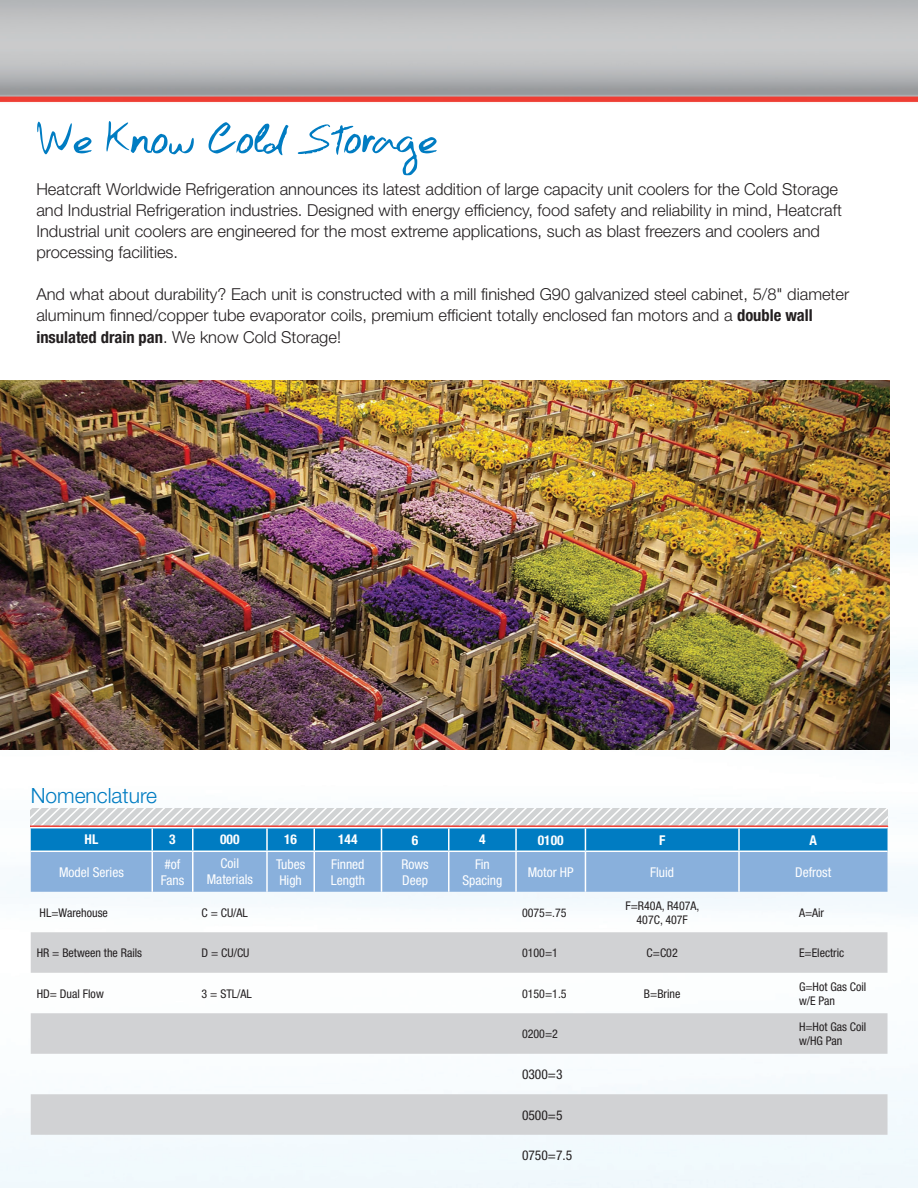
<style>
.page{position:relative;width:918px;height:1188px;background:#fff}
.page>*{position:absolute;margin:0;border:0;box-sizing:border-box;transform-origin:0 0}
.t1{font:54px "Hand Test";color:#007cc2}
.Grey_Bar_Text{font:300 21px "Helvetica Neue";color:#007cc2}
.t2{font:300 16.5px/21px "Helvetica Neue";color:#231f20}
.Text_Body{font:condensed 13.5px/16.2px "Helvetica Neue";color:#fff}
.Text_Body-2{font:condensed 13.5px "Helvetica Neue";color:#231f20}
.Text_Body-3{font:700 condensed 13.5px "Helvetica Neue";color:#fff}
.Text_Body-4{font:condensed 12px/14.4px "Helvetica Neue";color:#231f20}
.s1{font-weight:700;font-stretch:condensed}
</style>
<div class="page">
<img style="left:0;top:0;width:918px;height:1188px">
<svg style="left:31px;top:932px;width:857px;height:203px;fill:#d1d2d4"></svg>
<svg style="left:31px;top:808px;width:857px;height:84px;background:#7dadd4"></svg>
<hr style="left:738px;top:828px;width:2px;height:23px;background:#fff">
<hr style="left:152px;top:852px;width:1px;height:40px;background:#fff">
<hr style="left:192px;top:852px;width:2px;height:40px;background:#fff">
<hr style="left:266px;top:852px;width:2px;height:40px;background:#fff">
<hr style="left:314px;top:852px;width:1px;height:40px;background:#fff">
<hr style="left:381px;top:852px;width:1px;height:40px;background:#fff">
<hr style="left:448px;top:852px;width:2px;height:40px;background:#fff">
<hr style="left:515px;top:852px;width:2px;height:40px;background:#fff">
<hr style="left:585px;top:852px;width:1px;height:40px;background:#fff">
<hr style="left:738px;top:852px;width:2px;height:40px;background:#fff">
<img style="left:0;top:381px;width:890px;height:369px">
<p class="t1" style="left:36px;top:102px;width:403px">We Know Cold Storage</p>
<p class="t2" style="left:36px;top:178px;width:807px">Heatcraft Worldwide Refrigeration announces its latest addition of large capacity unit coolers for the Cold Storage and Industrial Refrigeration industries. Designed with energy efficiency, food safety and reliability in mind, Heatcraft Industrial unit coolers are engineered for the most extreme applications, such as blast freezers and coolers and processing facilities.</p>
<p class="t2" style="left:36px;top:283px;width:814px">And what about durability? Each unit is constructed with a mill finished G90 galvanized steel cabinet, 5/8" diameter aluminum finned/copper tube evaporator coils, premium efficient totally enclosed fan motors and a <span class="s1">double wall insulated drain pan</span>. We know Cold Storage!</p>
<p class="Grey_Bar_Text" style="left:31px;top:783px;width:128px">Nomenclature</p>
<p class="Text_Body-3" style="left:85px;top:831px;width:15px">HL</p>
<p class="Text_Body-3" style="left:169px;top:831px;width:8px">3</p>
<p class="Text_Body-3" style="left:220px;top:831px;width:21px">000</p>
<p class="Text_Body-3" style="left:284px;top:831px;width:14px">16</p>
<p class="Text_Body-3" style="left:338px;top:831px;width:21px">144</p>
<p class="Text_Body-3" style="left:412px;top:832px;width:8px">6</p>
<p class="Text_Body-3" style="left:479px;top:831px;width:8px">4</p>
<p class="Text_Body-3" style="left:538px;top:832px;width:27px">0100</p>
<p class="Text_Body-3" style="left:659px;top:832px;width:8px">F</p>
<p class="Text_Body-3" style="left:810px;top:832px;width:9px">A</p>
<p class="Text_Body" style="left:59px;top:864px;width:66px">Model Series</p>
<p class="Text_Body" style="left:161px;top:856px;width:25px">#of<br>Fans</p>
<p class="Text_Body" style="left:207px;top:855px;width:48px;text-align:center">Coil<br>Materials</p>
<p class="Text_Body" style="left:276px;top:856px;width:31px">Tubes<br>High</p>
<p class="Text_Body" style="left:331px;top:856px;width:36px">Finned<br>Length</p>
<p class="Text_Body" style="left:401px;top:856px;width:29px">Rows<br>Deep</p>
<p class="Text_Body" style="left:462px;top:856px;width:42px;text-align:center">Fin<br>Spacing</p>
<p class="Text_Body" style="left:528px;top:864px;width:47px">Motor HP</p>
<p class="Text_Body" style="left:650px;top:864px;width:26px">Fluid</p>
<p class="Text_Body" style="left:795px;top:864px;width:37px">Defrost</p>
<p class="Text_Body-4" style="left:40px;top:905px;width:70px">HL=Warehouse</p>
<p class="Text_Body-4" style="left:202px;top:905px;width:48px">C = CU/AL</p>
<p class="Text_Body-4" style="left:522px;top:905px;width:46px">0075=.75</p>
<p class="Text_Body-4" style="left:625px;top:898px;width:75px">F=R40A, R407A,</p>
<p class="Text_Body-4" style="left:637px;top:912px;width:53px">407C, 407F</p>
<p class="Text_Body-4" style="left:799px;top:905px;width:27px">A=Air</p>
<p class="Text_Body-4" style="left:37px;top:946px;width:107px">HR = Between the Rails</p>
<p class="Text_Body-4" style="left:202px;top:946px;width:49px">D = CU/CU</p>
<p class="Text_Body-4" style="left:522px;top:946px;width:37px">0100=1</p>
<p class="Text_Body-4" style="left:647px;top:946px;width:33px">C=C02</p>
<p class="Text_Body-4" style="left:799px;top:946px;width:47px">E=Electric</p>
<p class="Text_Body-4" style="left:37px;top:986px;width:69px">HD= Dual Flow</p>
<p class="Text_Body-4" style="left:202px;top:986px;width:52px">3 = STL/AL</p>
<p class="Text_Body-4" style="left:522px;top:986px;width:46px">0150=1.5</p>
<p class="Text_Body-4" style="left:644px;top:986px;width:38px">B=Brine</p>
<p class="Text_Body-4" style="left:799px;top:979px;width:69px">G=Hot Gas Coil w/E Pan</p>
<p class="Text_Body-4" style="left:522px;top:1027px;width:37px">0200=2</p>
<p class="Text_Body-4" style="left:799px;top:1020px;width:69px">H=Hot Gas Coil</p>
<p class="Text_Body-4" style="left:799px;top:1034px;width:45px">w/HG Pan</p>
<p class="Text_Body-2" style="left:522px;top:1067px;width:42px">0300=3</p>
<p class="Text_Body-2" style="left:522px;top:1107px;width:42px">0500=5</p>
<p class="Text_Body-2" style="left:522px;top:1148px;width:52px">0750=7.5</p>
</div>
